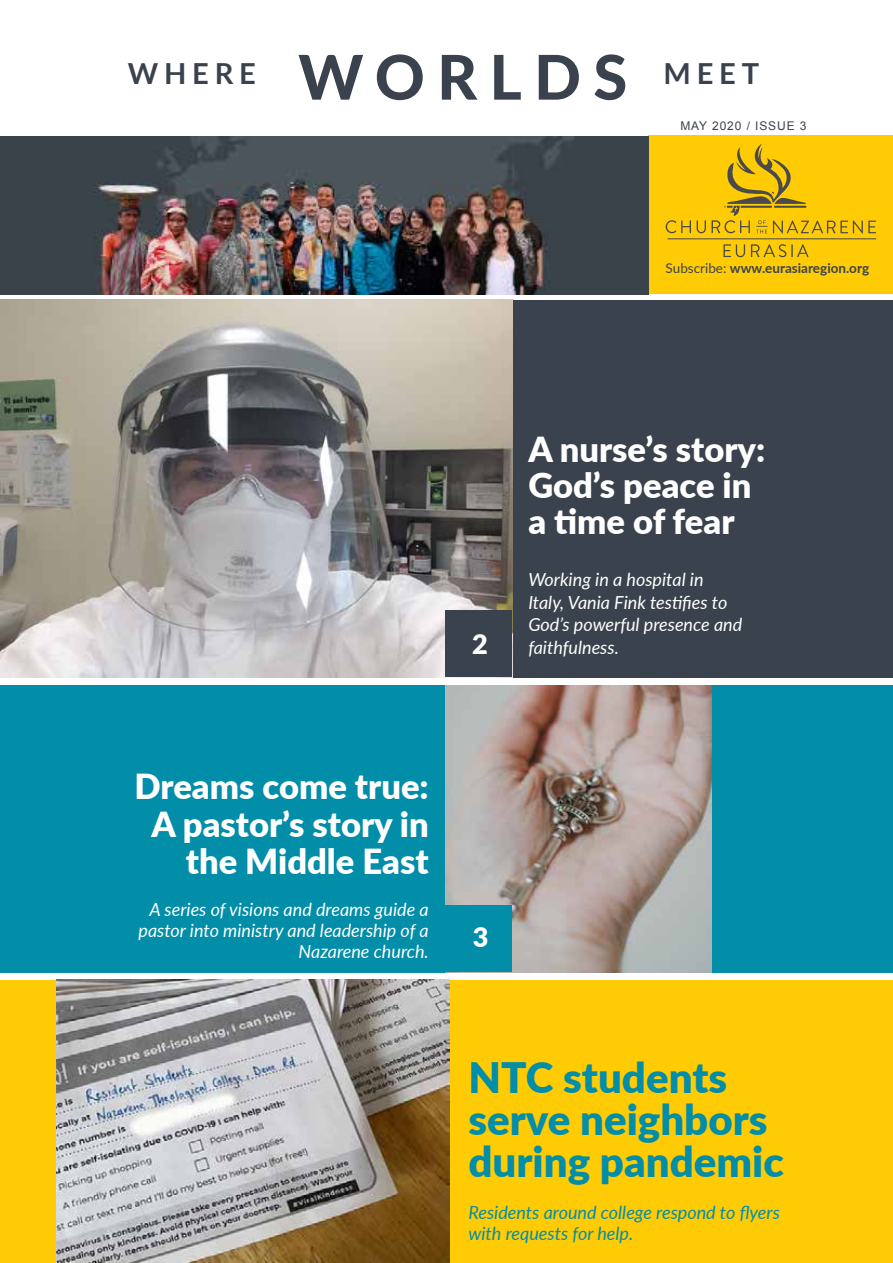
<style>
.page{position:relative;width:893px;height:1263px;background:#fff}
.page>*{position:absolute;margin:0;border:0;box-sizing:border-box;transform-origin:0 0}
.t1{font:900 42px/42px "Lato";color:#028da8}
.t2{font:900 34.5px/37.5px "Lato";color:#fff;text-align:right}
.t3{font:700 29.1px "Lato";letter-spacing:.2em;color:#3a434d}
.t4{font:900 27px "Lato";color:#fff}
.t5{font:italic 18px/21px "Lato";color:#fff;text-align:right}
.t6{font:italic 18px/21px "Lato";color:#028da8}
.t7{font:700 13.5px "Lato";color:#3a434d}
.t8{font:12px "Arial";letter-spacing:.075em;color:#3a434d}
.s1{font-weight:800;font-size:61.65px}
.s2{font-weight:400}
</style>
<div class="page">
<div style="left:649px;top:136px;width:244px;height:158px;background:#ffcb05"></div>
<div style="left:0;top:685px;width:893px;height:288px;background:#028da8"></div>
<img style="left:0;top:137px;width:649px;height:157px">
<div style="left:0;top:300px;width:893px;height:378px;background:#3a434d"></div>
<div style="left:0;top:980px;width:893px;height:283px;background:#ffcb05"></div>
<img style="left:0;top:300px;width:512px;height:378px">
<div style="left:445px;top:610px;width:67px;height:67px;background:#3a434d"></div>
<img style="left:445px;top:686px;width:266px;height:286px">
<div style="left:445px;top:905px;width:67px;height:67px;background:#028da8"></div>
<img style="left:57px;top:979px;width:392px;height:284px">
<svg style="left:723px;top:244px;width:22px;height:13px"></svg>
<svg style="left:751px;top:244px;width:58px;height:13px"></svg>
<hr style="left:668px;top:238px;width:208px;height:1px;background:#4a4a4d">
<svg style="left:666px;top:220px;width:25px;height:13px"></svg>
<svg style="left:697px;top:220px;width:9px;height:13px"></svg>
<svg style="left:712px;top:144px;width:164px;height:89px"></svg>
<h3 class="t3" style="left:128px;top:52px;width:633px">where <span class="s1">WORLDS</span> meet</h3>
<p class="t8" style="left:680px;top:117px;width:128px">MAY 2020 / ISSUE 3</p>
<p class="t7" style="left:666px;top:258px;width:205px"><span class="s2">Subscribe:</span> www.eurasiaregion.org</p>
<h2 class="t2" style="left:528px;top:429px;width:238px;line-height:36px;text-align:left">A nurse’s story:<br>God’s peace in a time of fear</h2>
<p class="t5" style="left:528px;top:567px;width:215px;line-height:22.5px;text-align:left">Working in a hospital in<br>Italy, Vania Fink testifies to<br>God’s powerful presence and</p>
<h3 class="t4" style="left:472px;top:624px;width:17px">2</h3>
<p class="t5" style="left:528px;top:636px;width:92px">faithfulness.</p>
<h2 class="t2" style="left:135px;top:766px;width:296px">Dreams come true:<br>A pastor’s story in the Middle East</h2>
<p class="t5" style="left:139px;top:898px;width:292px">A series of visions and dreams guide a pastor into ministry and leadership of a<br>Nazarene church.</p>
<h3 class="t4" style="left:473px;top:917px;width:17px">3</h3>
<h1 class="t1" style="left:468px;top:1054px;width:317px">NTC students serve neighbors during pandemic</h1>
<p class="t6" style="left:468px;top:1201px;width:313px">Residents around college respond to flyers with requests for help.</p>
</div>
